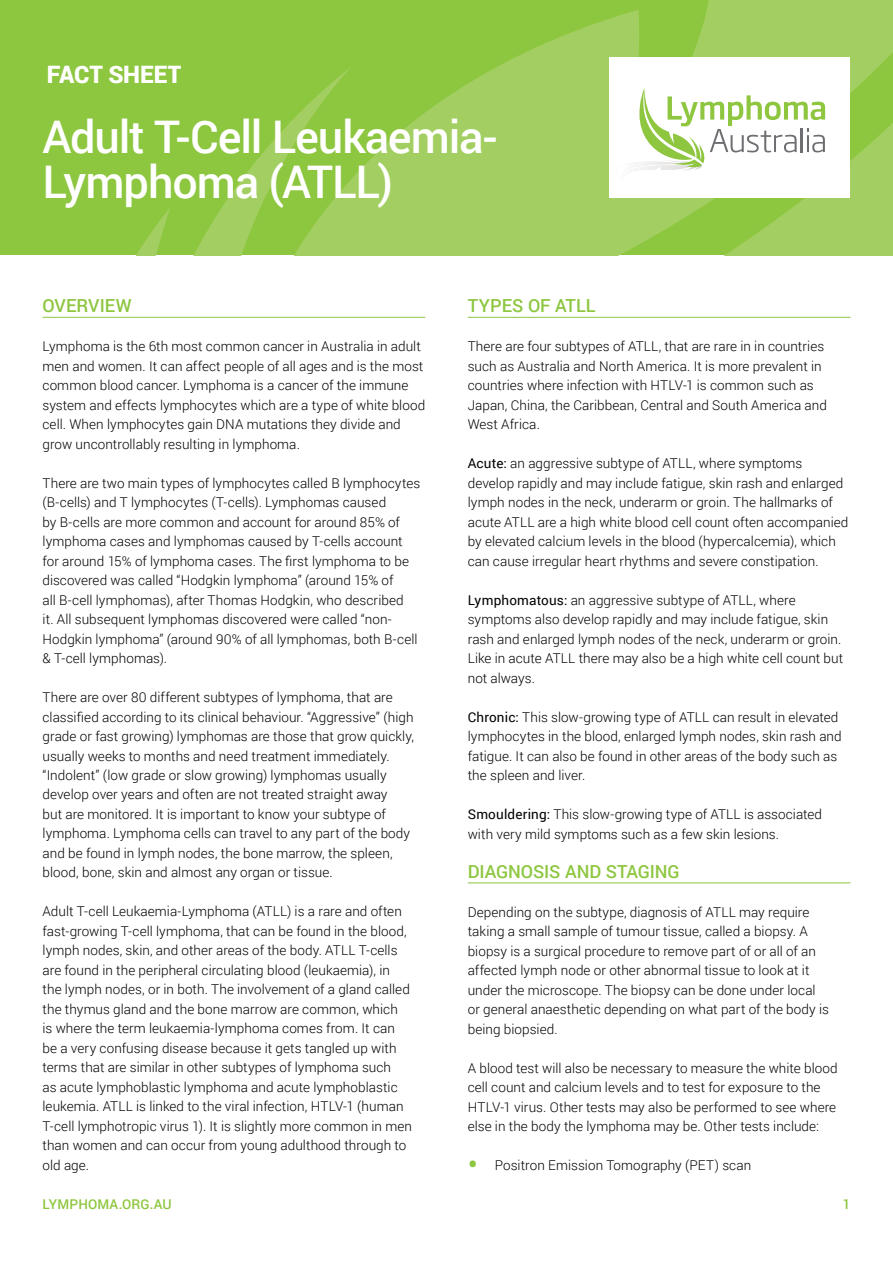
<style>
.page{position:relative;width:893px;height:1263px;background:#fff}
.page>*{position:absolute;margin:0;border:0;box-sizing:border-box;transform-origin:0 0}
.t1{font:500 45px/45px "Roboto";letter-spacing:-.025em;color:#fff}
.t2{font:900 24px "Roboto";letter-spacing:-.005em;color:#fff}
.t3{font:500 18px "Roboto";letter-spacing:-.005em;color:#8dc63f}
.t4{font:300 13.5px/19.5px "Roboto";letter-spacing:.005em;color:#000}
.t5{font:500 13.5px "Roboto";letter-spacing:.01em;color:#8dc63f}
.s1{font-weight:400}
.s2{font-weight:400;font-size:30px;color:#8dc63f}
</style>
<div class="page">
<div style="left:0;top:0;width:893px;height:255px;background:#8dc63f"></div>
<svg style="left:136px;top:135px;width:143px;height:120px"></svg>
<svg style="left:279px;top:0;width:614px;height:255px;fill:#a3cf62"></svg>
<div style="left:609px;top:57px;width:241px;height:141px;background:#fff"></div>
<svg style="left:606px;top:87px;width:219px;height:111px"></svg>
<hr style="left:43px;top:317px;width:382px;height:1px;background:#8dc63f">
<hr style="left:468px;top:317px;width:382px;height:1px;background:#8dc63f">
<hr style="left:468px;top:882px;width:382px;height:1px;background:#8dc63f">
<h2 class="t2" style="left:47px;top:57px;width:136px">FACT SHEET</h2>
<h1 class="t1" style="left:43px;top:112px;width:456px">Adult T-Cell Leukaemia-<br>Lymphoma (ATLL)</h1>
<h3 class="t3" style="left:43px;top:293px;width:91px">OVERVIEW</h3>
<p class="t4" style="left:43px;top:336px;width:384px">Lymphoma is the 6th most common cancer in Australia in adult men and women. It can affect people of all ages and is the most common blood cancer. Lymphoma is a cancer of the immune system and effects lymphocytes which are a type of white blood cell. When lymphocytes gain DNA mutations they divide and grow uncontrollably resulting in lymphoma.</p>
<p class="t4" style="left:43px;top:472px;width:379px">There are two main types of lymphocytes called B lymphocytes (B-cells) and T lymphocytes (T-cells). Lymphomas caused<br>by B-cells are more common and account for around 85% of lymphoma cases and lymphomas caused by T-cells account for around 15% of lymphoma cases. The first lymphoma to be discovered was called “Hodgkin lymphoma” (around 15% of<br>all B-cell lymphomas), after Thomas Hodgkin, who described<br>it. All subsequent lymphomas discovered were called “non-Hodgkin lymphoma” (around 90% of all lymphomas, both B-cell &amp; T-cell lymphomas).</p>
<p class="t4" style="left:43px;top:687px;width:373px">There are over 80 different subtypes of lymphoma, that are classified according to its clinical behaviour. “Aggressive” (high grade or fast growing) lymphomas are those that grow quickly, usually weeks to months and need treatment immediately. “Indolent” (low grade or slow growing) lymphomas usually develop over years and often are not treated straight away<br>but are monitored. It is important to know your subtype of lymphoma. Lymphoma cells can travel to any part of the body and be found in lymph nodes, the bone marrow, the spleen, blood, bone, skin and almost any organ or tissue.</p>
<p class="t4" style="left:43px;top:901px;width:371px">Adult T-cell Leukaemia-Lymphoma (ATLL) is a rare and often fast-growing T-cell lymphoma, that can be found in the blood, lymph nodes, skin, and other areas of the body. ATLL T-cells are found in the peripheral circulating blood (leukaemia), in the lymph nodes, or in both. The involvement of a gland called the thymus gland and the bone marrow are common, which<br>is where the term leukaemia-lymphoma comes from. It can be a very confusing disease because it gets tangled up with terms that are similar in other subtypes of lymphoma such<br>as acute lymphoblastic lymphoma and acute lymphoblastic leukemia. ATLL is linked to the viral infection, HTLV-1 (human T-cell lymphotropic virus 1). It is slightly more common in men than women and can occur from young adulthood through to old age.</p>
<h3 class="t3" style="left:468px;top:293px;width:129px">TYPES OF ATLL</h3>
<p class="t4" style="left:468px;top:336px;width:361px">There are four subtypes of ATLL, that are rare in in countries such as Australia and North America. It is more prevalent in countries where infection with HTLV-1 is common such as Japan, China, the Caribbean, Central and South America and West Africa.</p>
<p class="t4" style="left:468px;top:453px;width:382px"><span class="s1">Acute:</span> an aggressive subtype of ATLL, where symptoms develop rapidly and may include fatigue, skin rash and enlarged lymph nodes in the neck, underarm or groin. The hallmarks of acute ATLL are a high white blood cell count often accompanied by elevated calcium levels in the blood (hypercalcemia), which can cause irregular heart rhythms and severe constipation.</p>
<p class="t4" style="left:468px;top:589px;width:377px"><span class="s1">Lymphomatous:</span> an aggressive subtype of ATLL, where symptoms also develop rapidly and may include fatigue, skin rash and enlarged lymph nodes of the neck, underarm or groin.<br>Like in acute ATLL there may also be a high white cell count but not always.</p>
<p class="t4" style="left:468px;top:706px;width:375px"><span class="s1">Chronic:</span> This slow-growing type of ATLL can result in elevated lymphocytes in the blood, enlarged lymph nodes, skin rash and fatigue. It can also be found in other areas of the body such as the spleen and liver.</p>
<p class="t4" style="left:468px;top:804px;width:356px"><span class="s1">Smouldering:</span> This slow-growing type of ATLL is associated with very mild symptoms such as a few skin lesions.</p>
<h3 class="t3" style="left:468px;top:858px;width:213px">DIAGNOSIS AND STAGING</h3>
<p class="t4" style="left:468px;top:902px;width:363px">Depending on the subtype, diagnosis of ATLL may require taking a small sample of tumour tissue, called a biopsy. A biopsy is a surgical procedure to remove part of or all of an affected lymph node or other abnormal tissue to look at it under the microscope. The biopsy can be done under local or general anaesthetic depending on what part of the body is being biopsied.</p>
<p class="t4" style="left:468px;top:1057px;width:371px">A blood test will also be necessary to measure the white blood cell count and calcium levels and to test for exposure to the HTLV-1 virus. Other tests may also be performed to see where else in the body the lymphoma may be. Other tests include:</p>
<p class="t4" style="left:468px;top:1155px;width:285px"><span class="s2">•</span> Positron Emission Tomography (PET) scan</p>
<p class="t5" style="left:43px;top:1195px;width:131px">LYMPHOMA.ORG.AU</p>
<p class="t5" style="left:843px;top:1195px;width:9px">1</p>
</div>
